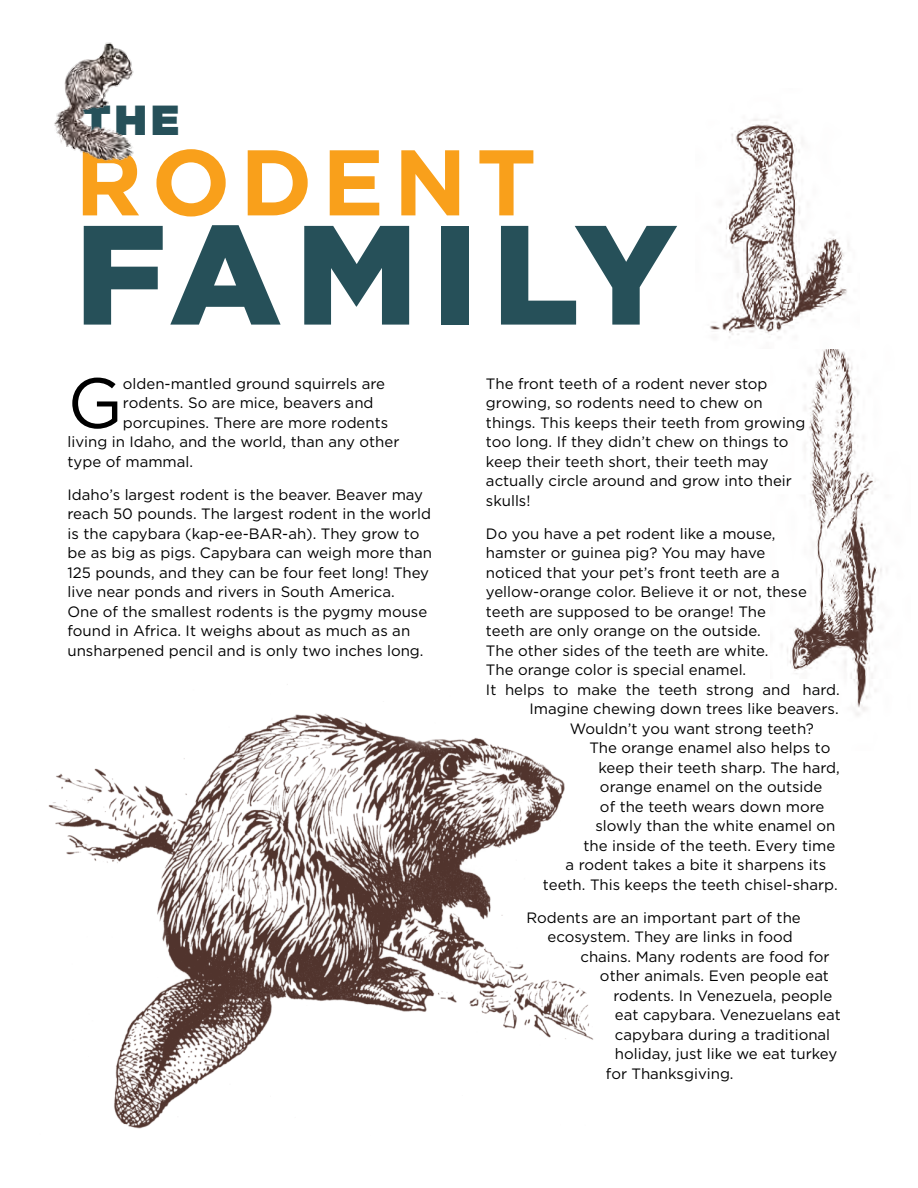
<style>
.page{position:relative;width:918px;height:1188px;background:#fff}
.page>*{position:absolute;margin:0;border:0;box-sizing:border-box;transform-origin:0 0}
.t1{font:900 141px "Gotham";letter-spacing:.1em;color:#265059}
.t2{font:700 93px "Gotham";letter-spacing:.1em;color:#f9a01b}
.t3{font:70.65px "Gotham";color:#000}
.t4{font:900 42px "Gotham";color:#265059}
.t5{font:15px/19.5px "Gotham";color:#000}
</style>
<div class="page">
<img style="left:787px;top:349px;width:95px;height:367px">
<img style="left:48px;top:684px;width:574px;height:445px">
<img style="left:710px;top:119px;width:139px;height:219px">
<img style="left:54px;top:42px;width:80px;height:119px">
<h3 class="t4" style="left:82px;top:90px;width:98px">THE</h3>
<h2 class="t2" style="left:75px;top:121px;width:463px">RODENT</h2>
<h1 class="t1" style="left:75px;top:178px;width:603px">FAMILY</h1>
<h3 class="t3" style="left:68px;top:358px;width:57px">G</h3>
<p class="t5" style="left:123px;top:374px;width:264px">olden-mantled ground squirrels are</p>
<p class="t5" style="left:123px;top:393px;width:252px">rodents. So are mice, beavers and</p>
<p class="t5" style="left:123px;top:413px;width:267px">porcupines. There are more rodents</p>
<p class="t5" style="left:67px;top:432px;width:334px">living in Idaho, and the world, than any other</p>
<p class="t5" style="left:67px;top:452px;width:127px">type of mammal.</p>
<p class="t5" style="left:67px;top:485px;width:366px">Idaho’s largest rodent is the beaver. Beaver may reach 50 pounds. The largest rodent in the world is the capybara (kap-ee-BAR-ah). They grow to be as big as pigs. Capybara can weigh more than 125 pounds, and they can be four feet long! They live near ponds and rivers in South America.<br>One of the smallest rodents is the pygmy mouse found in Africa. It weighs about as much as an unsharpened pencil and is only two inches long.</p>
<p class="t5" style="left:486px;top:374px;width:321px">The front teeth of a rodent never stop growing, so rodents need to chew on things. This keeps their teeth from growing too long. If they didn’t chew on things to keep their teeth short, their teeth may actually circle around and grow into their skulls!</p>
<p class="t5" style="left:486px;top:524px;width:291px">Do you have a pet rodent like a mouse,</p>
<p class="t5" style="left:486px;top:543px;width:281px">hamster or guinea pig? You may have</p>
<p class="t5" style="left:486px;top:563px;width:295px">noticed that your pet’s front teeth are a</p>
<p class="t5" style="left:486px;top:582px;width:322px">yellow-orange color. Believe it or not, these</p>
<p class="t5" style="left:486px;top:602px;width:281px">teeth are supposed to be orange! The</p>
<p class="t5" style="left:486px;top:621px;width:276px">teeth are only orange on the outside.</p>
<p class="t5" style="left:486px;top:641px;width:284px">The other sides of the teeth are white.</p>
<p class="t5" style="left:486px;top:660px;width:262px">The orange color is special enamel.</p>
<p class="t5" style="left:486px;top:680px;width:355px">It helps to make the teeth strong and hard.</p>
<p class="t5" style="left:529px;top:699px;width:311px">Imagine chewing down trees like beavers.</p>
<p class="t5" style="left:570px;top:719px;width:245px">Wouldn’t you want strong teeth?</p>
<p class="t5" style="left:589px;top:738px;width:242px">The orange enamel also helps to</p>
<p class="t5" style="left:598px;top:758px;width:243px">keep their teeth sharp. The hard,</p>
<p class="t5" style="left:600px;top:777px;width:224px">orange enamel on the outside</p>
<p class="t5" style="left:600px;top:797px;width:226px">of the teeth wears down more</p>
<p class="t5" style="left:595px;top:816px;width:241px">slowly than the white enamel on</p>
<p class="t5" style="left:583px;top:836px;width:253px">the inside of the teeth. Every time</p>
<p class="t5" style="left:565px;top:855px;width:262px">a rodent takes a bite it sharpens its</p>
<p class="t5" style="left:543px;top:875px;width:296px">teeth. This keeps the teeth chisel-sharp.</p>
<p class="t5" style="left:526px;top:908px;width:276px">Rodents are an important part of the</p>
<p class="t5" style="left:547px;top:927px;width:247px">ecosystem. They are links in food</p>
<p class="t5" style="left:580px;top:947px;width:251px">chains. Many rodents are food for</p>
<p class="t5" style="left:600px;top:966px;width:231px">other animals. Even people eat</p>
<p class="t5" style="left:613px;top:986px;width:220px">rodents. In Venezuela, people</p>
<p class="t5" style="left:615px;top:1005px;width:227px">eat capybara. Venezuelans eat</p>
<p class="t5" style="left:615px;top:1025px;width:217px">capybara during a traditional</p>
<p class="t5" style="left:615px;top:1044px;width:224px">holiday, just like we eat turkey</p>
<p class="t5" style="left:606px;top:1064px;width:129px">for Thanksgiving.</p>
</div>
